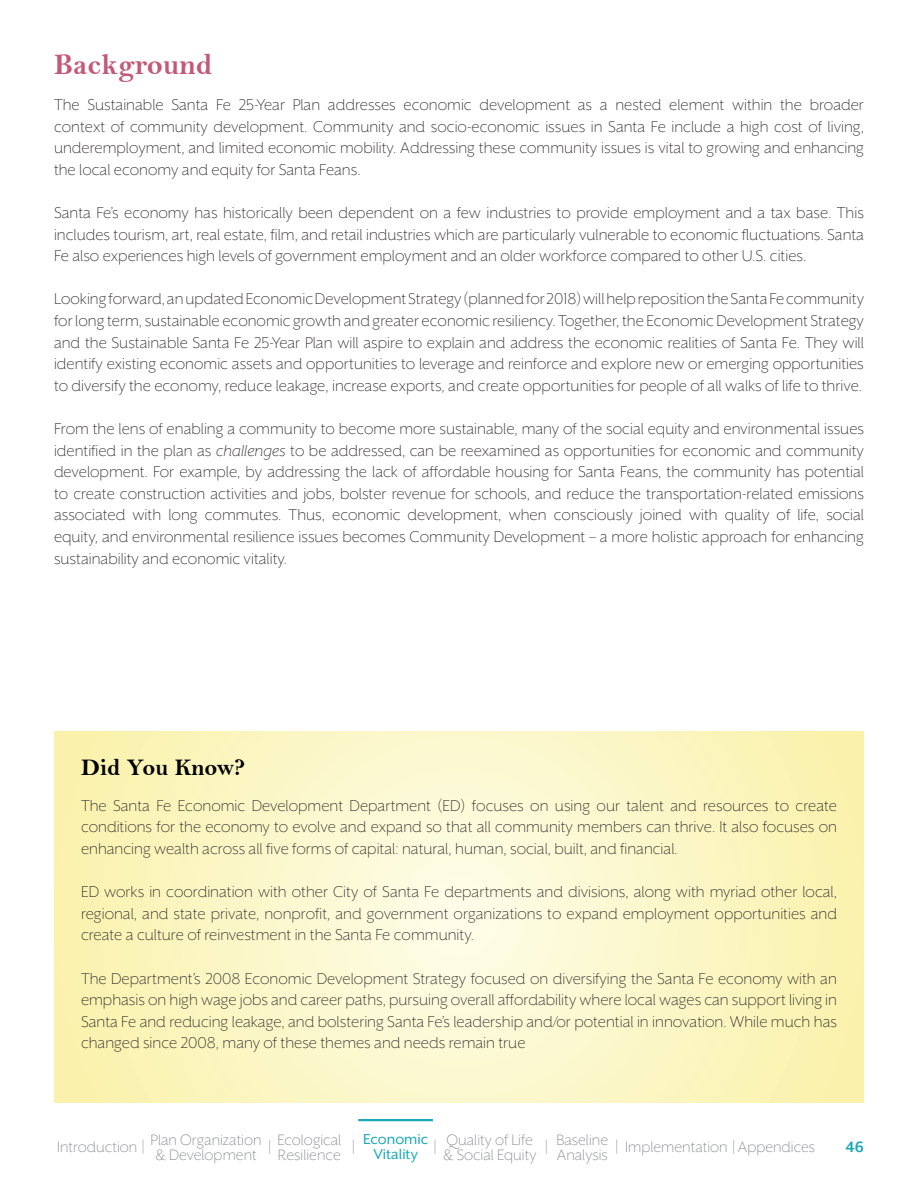
<style>
.page{position:relative;width:918px;height:1188px;background:#fff}
.page>*{position:absolute;margin:0;border:0;box-sizing:border-box;transform-origin:0 0}
.Heading_1{font:30px "Bell MT Bold";color:#c35879}
.t1{font:24px "Bell MT Bold";color:#000}
.t2{font:300 18px/21.6px "Mr Eaves XL San OT";color:#231f20;text-align:justify}
.t3{font:300 18px "Mr Eaves XL San OT";color:#808285}
.t4{font:300 17.25px/15px "Mr Eaves XL San OT";color:#808285}
.t5{font:700 17.25px "Mr Eaves XL San OT";color:#1aa9b7}
.t6{font:16.5px/15px "Mr Eaves XL San OT";color:#1aa9b7;text-align:center}
.s1{font-style:italic}
.s2{font-size:18px}
</style>
<div class="page">
<svg style="left:54px;top:732px;width:810px;height:370px;background:#fbf6c6"></svg>
<hr style="left:358px;top:1119px;width:75px;height:2px;background:#1aa9b7">
<p class="Heading_1" style="left:54px;top:47px;width:160px">Background</p>
<p class="t2" style="left:54px;top:94px;width:812px">The Sustainable Santa Fe 25-Year Plan addresses economic development as a nested element within the broader context of community development. Community and socio-economic issues in Santa Fe include a high cost of living, underemployment, and limited economic mobility. Addressing these community issues is vital to growing and enhancing the local economy and equity for Santa Feans.</p>
<p class="t2" style="left:54px;top:202px;width:812px">Santa Fe’s economy has historically been dependent on a few industries to provide employment and a tax base. This includes tourism, art, real estate, film, and retail industries which are particularly vulnerable to economic fluctuations. Santa Fe also experiences high levels of government employment and an older workforce compared to other U.S. cities.</p>
<p class="t2" style="left:54px;top:288px;width:812px">Looking forward, an updated Economic Development Strategy (planned for 2018) will help reposition the Santa Fe community for long term, sustainable economic growth and greater economic resiliency. Together, the Economic Development Strategy and the Sustainable Santa Fe 25-Year Plan will aspire to explain and address the economic realities of Santa Fe. They will identify existing economic assets and opportunities to leverage and reinforce and explore new or emerging opportunities to diversify the economy, reduce leakage, increase exports, and create opportunities for people of all walks of life to thrive.</p>
<p class="t2" style="left:54px;top:418px;width:812px">From the lens of enabling a community to become more sustainable, many of the social equity and environmental issues identified in the plan as <span class="s1">challenges</span> to be addressed, can be reexamined as opportunities for economic and community development. For example, by addressing the lack of affordable housing for Santa Feans, the community has potential to create construction activities and jobs, bolster revenue for schools, and reduce the transportation-related emissions associated with long commutes. Thus, economic development, when consciously joined with quality of life, social equity, and environmental resilience issues becomes Community Development – a more holistic approach for enhancing sustainability and economic vitality.</p>
<p class="t1" style="left:81px;top:753px;width:166px">Did You Know?</p>
<p class="t2" style="left:81px;top:795px;width:758px">The Santa Fe Economic Development Department (ED) focuses on using our talent and resources to create conditions for the economy to evolve and expand so that all community members can thrive. It also focuses on enhancing wealth across all five forms of capital: natural, human, social, built, and financial.</p>
<p class="t2" style="left:81px;top:881px;width:758px">ED works in coordination with other City of Santa Fe departments and divisions, along with myriad other local, regional, and state private, nonprofit, and government organizations to expand employment opportunities and create a culture of reinvestment in the Santa Fe community.</p>
<p class="t2" style="left:81px;top:967px;width:758px">The Department’s 2008 Economic Development Strategy focused on diversifying the Santa Fe economy with an emphasis on high wage jobs and career paths, pursuing overall affordability where local wages can support living in Santa Fe and reducing leakage, and bolstering Santa Fe’s leadership and/or potential in innovation. While much has changed since 2008, many of these themes and needs remain true</p>
<p class="t4" style="left:151px;top:1132px;width:113px">Plan Organization &amp; Development</p>
<p class="t4" style="left:277px;top:1132px;width:65px">Ecological<br>Resilience</p>
<p class="t4" style="left:443px;top:1132px;width:95px">Quality of Life &amp; Social Equity</p>
<p class="t4" style="left:557px;top:1132px;width:53px">Baseline<br>Analysis</p>
<p class="t6" style="left:363px;top:1132px;width:66px">Economic<br>Vitality</p>
<p class="t4" style="left:57px;top:1139px;width:89px">Introduction <span class="s2">|</span></p>
<p class="t5" style="left:845px;top:1138px;width:20px">46</p>
<p class="t3" style="left:268px;top:1138px;width:5px">|</p>
<p class="t3" style="left:352px;top:1138px;width:5px">|</p>
<p class="t3" style="left:434px;top:1138px;width:5px">|</p>
<p class="t3" style="left:545px;top:1138px;width:5px">|</p>
<p class="t4" style="left:615px;top:1139px;width:202px"><span class="s2">|</span> Implementation <span class="s2">|</span> Appendices</p>
</div>
